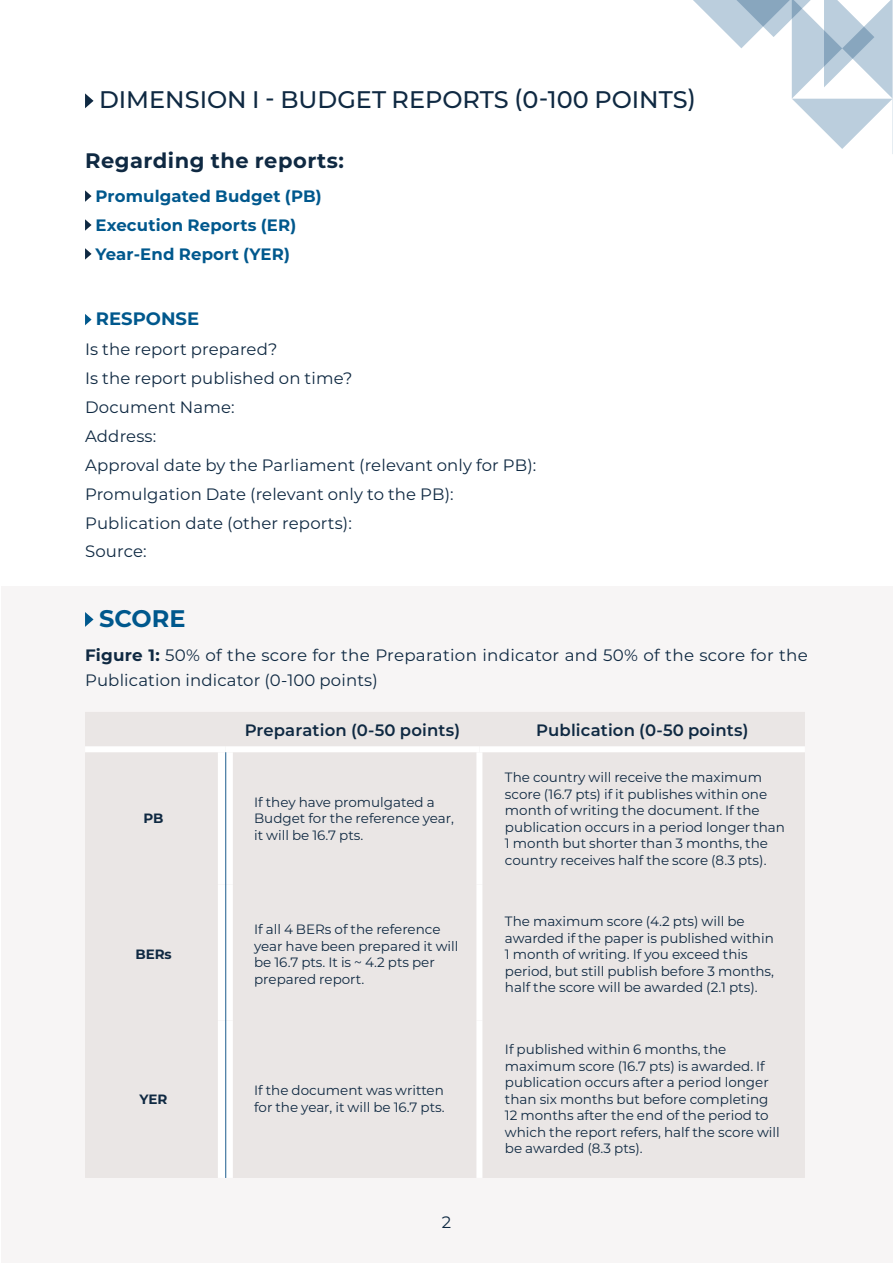
<style>
.page{position:relative;width:893px;height:1263px;background:#fff}
.page>*{position:absolute;margin:0;border:0;box-sizing:border-box;transform-origin:0 0}
.t1{font:500 24px "Montserrat";color:#0f2942}
.t2{font:700 24px "Montserrat";color:#00588d}
.t3{font:700 21px "Montserrat";letter-spacing:.025em;color:#0f2942}
.t4{font:700 18px "Montserrat";color:#00588d}
.t5{font:16.5px/29px "Montserrat";letter-spacing:.01em;color:#0f2942}
.t6{font:700 16.5px/29px "Montserrat";letter-spacing:.01em;color:#00588d}
.t7{font:600 16.5px "Montserrat";letter-spacing:.01em;color:#0f2942}
.t8{font:13.5px/16.5px "Montserrat";color:#0f2942}
.t9{font:700 13.5px "Montserrat";color:#0f2942}
.s1{font-weight:700}
</style>
<div class="page">
<svg style="left:693px;top:0;width:200px;height:154px"></svg>
<div style="left:1px;top:587px;width:891px;height:676px;background:#f7f5f5"></div>
<svg style="left:85px;top:93px;width:9px;height:15px"></svg>
<svg style="left:85px;top:190px;width:7px;height:12px"></svg>
<svg style="left:85px;top:219px;width:7px;height:12px"></svg>
<svg style="left:85px;top:248px;width:7px;height:12px"></svg>
<svg style="left:85px;top:314px;width:7px;height:11px"></svg>
<svg style="left:85px;top:612px;width:9px;height:15px"></svg>
<div style="left:85px;top:712px;width:720px;height:466px;background:#eae6e5"></div>
<div style="left:476px;top:752px;width:6px;height:132px;background:#fff"></div>
<div style="left:476px;top:884px;width:6px;height:136px;background:#fff"></div>
<div style="left:476px;top:1020px;width:6px;height:158px;background:#fff"></div>
<div style="left:218px;top:752px;width:15px;height:132px;background:#fff"></div>
<div style="left:218px;top:884px;width:15px;height:136px;background:#fff"></div>
<div style="left:218px;top:1020px;width:15px;height:158px;background:#fff"></div>
<div style="left:85px;top:746px;width:140px;height:6px;background:#fff"></div>
<div style="left:225px;top:746px;width:254px;height:6px;background:#fff"></div>
<div style="left:479px;top:746px;width:326px;height:6px;background:#fff"></div>
<hr style="left:225px;top:752px;width:1px;height:426px;background:#1c5c8d">
<h1 class="t1" style="left:99px;top:83px;width:599px">DIMENSION I - BUDGET REPORTS (0-100 POINTS)</h1>
<h2 class="t3" style="left:85px;top:145px;width:261px">Regarding the reports:</h2>
<p class="t6" style="left:96px;top:181px;width:228px">Promulgated Budget (PB)<br>Execution Reports (ER)<br>Year-End Report (YER)</p>
<h3 class="t4" style="left:96px;top:306px;width:105px">RESPONSE</h3>
<p class="t5" style="left:85px;top:334px;width:453px">Is the report prepared?<br>Is the report published on time?<br>Document Name:<br>Address:<br>Approval date by the Parliament (relevant only for PB):<br>Promulgation Date (relevant only to the PB):<br>Publication date (other reports):<br>Source:</p>
<h1 class="t2" style="left:99px;top:601px;width:88px">SCORE</h1>
<p class="t5" style="left:85px;top:642px;width:724px;line-height:25.5px"><span class="s1">Figure 1:</span> 50% of the score for the Preparation indicator and 50% of the score for the<br>Publication indicator (0-100 points)</p>
<p class="t7" style="left:245px;top:719px;width:217px">Preparation (0-50 points)</p>
<p class="t7" style="left:536px;top:719px;width:214px">Publication (0-50 points)</p>
<p class="t9" style="left:144px;top:809px;width:22px">PB</p>
<p class="t9" style="left:135px;top:944px;width:38px">BERs</p>
<p class="t8" style="left:254px;top:793px;width:201px">If they have promulgated a<br>Budget for the reference year, it will be 16.7 pts.</p>
<p class="t8" style="left:505px;top:769px;width:282px">The country will receive the maximum score (16.7 pts) if it publishes within one month of writing the document. If the publication occurs in a period longer than 1 month but shorter than 3 months, the country receives half the score (8.3 pts).</p>
<p class="t8" style="left:254px;top:921px;width:206px">If all 4 BERs of the reference year have been prepared it will be 16.7 pts. It is ~ 4.2 pts per prepared report.</p>
<p class="t8" style="left:505px;top:912px;width:271px">The maximum score (4.2 pts) will be awarded if the paper is published within 1 month of writing. If you exceed this period, but still publish before 3 months, half the score will be awarded (2.1 pts).</p>
<p class="t9" style="left:140px;top:1089px;width:30px">YER</p>
<p class="t8" style="left:254px;top:1082px;width:192px">If the document was written for the year, it will be 16.7 pts.</p>
<p class="t5" style="left:442px;top:1207px;width:11px">2</p>
<p class="t8" style="left:505px;top:1040px;width:276px">If published within 6 months, the maximum score (16.7 pts) is awarded. If publication occurs after a period longer than six months but before completing 12 months after the end of the period to which the report refers, half the score will be awarded (8.3 pts).</p>
</div>
